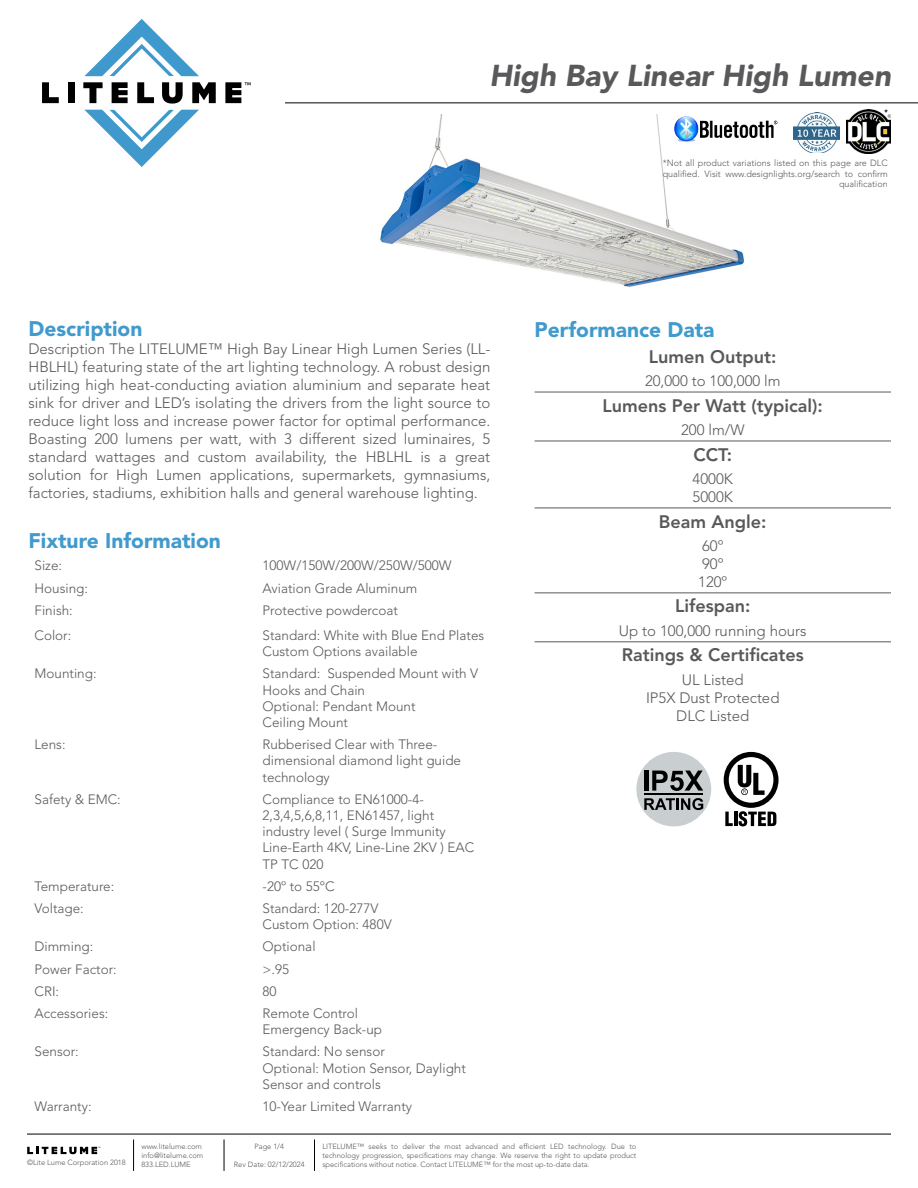
<style>
.page{position:relative;width:918px;height:1188px;background:#fff}
.page>*{position:absolute;margin:0;border:0;box-sizing:border-box;transform-origin:0 0}
.t1{font:italic 900 30px "Avenir LT Std";color:#59595c}
.t2{font:900 21px "Avenir LT Std";color:#419acd}
.t3{font:800 18px "Avenir LT Std";color:#59595c}
.t4{font:300 15px/18px "Avenir LT Std";color:#59595c}
.t5{font:300 13.5px/16.2px "Avenir LT Std";color:#59595c}
.t6{font:300 9px/10.5px "Avenir LT Std";color:#59595c;text-align:right}
.t7{font:300 7.5px/9px "Avenir LT Std";color:#59595c;text-align:justify}
</style>
<div class="page">
<hr style="left:27px;top:1134px;width:864px;height:1px;background:#000">
<hr style="left:285px;top:103px;width:633px;height:1px;background:#000">
<hr style="left:133px;top:1140px;width:1px;height:31px;background:#000">
<hr style="left:224px;top:1140px;width:1px;height:31px;background:#000">
<hr style="left:314px;top:1140px;width:1px;height:31px;background:#000">
<svg style="left:27px;top:1147px;width:73px;height:7px"></svg>
<svg style="left:42px;top:82px;width:17px;height:21px"></svg>
<div style="left:68px;top:82px;width:7px;height:21px;background:#000"></div>
<svg style="left:83px;top:82px;width:20px;height:21px"></svg>
<svg style="left:112px;top:82px;width:16px;height:21px"></svg>
<svg style="left:137px;top:82px;width:17px;height:21px"></svg>
<svg style="left:162px;top:82px;width:21px;height:22px"></svg>
<svg style="left:192px;top:82px;width:24px;height:21px"></svg>
<svg style="left:84px;top:19px;width:115px;height:57px"></svg>
<svg style="left:85px;top:110px;width:114px;height:57px"></svg>
<svg style="left:225px;top:82px;width:26px;height:21px"></svg>
<img style="left:380px;top:114px;width:364px;height:173px">
<hr style="left:535px;top:392px;width:356px;height:1px;background:#59595c">
<hr style="left:535px;top:441px;width:356px;height:1px;background:#59595c">
<hr style="left:535px;top:508px;width:356px;height:1px;background:#59595c">
<hr style="left:535px;top:593px;width:356px;height:1px;background:#59595c">
<hr style="left:535px;top:642px;width:356px;height:1px;background:#59595c">
<img style="left:794px;top:112px;width:46px;height:41px">
<svg style="left:724px;top:752px;width:55px;height:74px"></svg>
<img style="left:673px;top:114px;width:105px;height:32px">
<img style="left:847px;top:110px;width:44px;height:44px">
<div style="left:636px;top:752px;width:75px;height:74px;background:#c9cfd1;border-radius:50%"></div>
<hr style="left:644px;top:771px;width:4px;height:20px;background:#000">
<svg style="left:652px;top:771px;width:51px;height:20px"></svg>
<svg style="left:644px;top:798px;width:59px;height:12px"></svg>
<hr style="left:644px;top:794px;width:59px;height:1px;background:#000">
<h1 class="t1" style="left:489px;top:57px;width:403px">High Bay Linear High Lumen</h1>
<p class="t6" style="left:663px;top:158px;width:227px">*Not all product variations listed on this page are DLC qualified. Visit www.designlights.org/search to confirm qualification</p>
<h2 class="t2" style="left:29px;top:316px;width:115px">Description</h2>
<p class="t4" style="left:29px;top:340px;width:463px;text-align:justify">Description The LITELUME™ High Bay Linear High Lumen Series (LL-HBLHL) featuring state of the art lighting technology. A robust design utilizing high heat-conducting aviation aluminium and separate heat sink for driver and LED’s isolating the drivers from the light source to reduce light loss and increase power factor for optimal performance.<br>Boasting 200 lumens per watt, with 3 different sized luminaires, 5 standard wattages and custom availability, the HBLHL is a great solution for High Lumen applications, supermarkets, gymnasiums, factories, stadiums, exhibition halls and general warehouse lighting.</p>
<h2 class="t2" style="left:29px;top:528px;width:194px">Fixture Information</h2>
<p class="t5" style="left:35px;top:558px;width:29px">Size:</p>
<p class="t5" style="left:263px;top:558px;width:191px">100W/150W/200W/250W/500W</p>
<p class="t5" style="left:35px;top:580px;width:55px">Housing:</p>
<p class="t5" style="left:263px;top:580px;width:156px">Aviation Grade Aluminum</p>
<p class="t5" style="left:35px;top:602px;width:40px">Finish:</p>
<p class="t5" style="left:263px;top:602px;width:137px">Protective powdercoat</p>
<p class="t5" style="left:35px;top:627px;width:38px">Color:</p>
<p class="t5" style="left:263px;top:627px;width:223px">Standard: White with Blue End Plates<br>Custom Options available</p>
<p class="t5" style="left:35px;top:666px;width:64px">Mounting:</p>
<p class="t5" style="left:263px;top:666px;width:217px">Standard: Suspended Mount with V<br>Hooks and Chain<br>Optional: Pendant Mount<br>Ceiling Mount</p>
<p class="t5" style="left:35px;top:736px;width:33px">Lens:</p>
<p class="t5" style="left:263px;top:736px;width:200px">Rubberised Clear with Three&shy;dimensional diamond light guide technology</p>
<p class="t5" style="left:35px;top:791px;width:88px">Safety &amp; EMC:</p>
<p class="t5" style="left:263px;top:791px;width:213px">Compliance to EN61000-4-<br>2,3,4,5,6,8,11, EN61457, light industry level ( Surge Immunity<br>Line-Earth 4KV, Line-Line 2KV ) EAC<br>TP TC 020</p>
<p class="t5" style="left:35px;top:878px;width:81px">Temperature:</p>
<p class="t5" style="left:263px;top:878px;width:74px">-20º to 55ºC</p>
<p class="t5" style="left:35px;top:900px;width:51px">Voltage:</p>
<p class="t5" style="left:263px;top:900px;width:131px">Standard: 120-277V<br>Custom Option: 480V</p>
<p class="t5" style="left:35px;top:939px;width:60px">Dimming:</p>
<p class="t5" style="left:263px;top:939px;width:55px">Optional</p>
<p class="t5" style="left:35px;top:961px;width:84px">Power Factor:</p>
<p class="t5" style="left:263px;top:961px;width:28px">&gt;.95</p>
<p class="t5" style="left:35px;top:983px;width:26px">CRI:</p>
<p class="t5" style="left:263px;top:983px;width:16px">80</p>
<p class="t5" style="left:35px;top:1005px;width:75px">Accessories:</p>
<p class="t5" style="left:263px;top:1005px;width:121px">Remote Control<br>Emergency Back-up</p>
<p class="t5" style="left:35px;top:1044px;width:46px">Sensor:</p>
<p class="t5" style="left:263px;top:1044px;width:205px">Standard: No sensor<br>Optional: Motion Sensor, Daylight<br>Sensor and controls</p>
<p class="t5" style="left:35px;top:1098px;width:59px">Warranty:</p>
<p class="t5" style="left:263px;top:1098px;width:151px">10-Year Limited Warranty</p>
<h2 class="t2" style="left:535px;top:317px;width:181px">Performance Data</h2>
<h3 class="t3" style="left:649px;top:346px;width:129px">Lumen Output:</h3>
<p class="t4" style="left:645px;top:372px;width:137px">20,000 to 100,000 lm</p>
<h3 class="t3" style="left:603px;top:395px;width:222px">Lumens Per Watt (typical):</h3>
<p class="t4" style="left:681px;top:421px;width:65px">200 lm/W</p>
<h3 class="t3" style="left:693px;top:444px;width:40px">CCT:</h3>
<p class="t4" style="left:693px;top:470px;width:42px">4000K<br>5000K</p>
<h3 class="t3" style="left:659px;top:511px;width:109px">Beam Angle:</h3>
<p class="t4" style="left:698px;top:537px;width:31px">60º<br>90º<br>120º</p>
<h3 class="t3" style="left:675px;top:596px;width:77px">Lifespan:</h3>
<p class="t4" style="left:619px;top:622px;width:189px">Up to 100,000 running hours</p>
<h3 class="t3" style="left:622px;top:645px;width:184px">Ratings &amp; Certificates</h3>
<p class="t4" style="left:646px;top:671px;width:135px;text-align:center">UL Listed<br>IP5X Dust Protected<br>DLC Listed</p>
<p class="t7" style="left:141px;top:1142px;width:63px;text-align:left">www.litelume.com info@litelume.com<br>833.LED.LUME</p>
<p class="t7" style="left:255px;top:1142px;width:31px">Page 1/4</p>
<p class="t7" style="left:27px;top:1158px;width:100px">©Lite Lume Corporation 2018</p>
<p class="t7" style="left:234px;top:1160px;width:72px">Rev Date: 02/12/2024</p>
<p class="t7" style="left:322px;top:1142px;width:316px">LITELUME™ seeks to deliver the most advanced and efficient LED technology. Due to technology progression, specifications may change. We reserve the right to update product specifications without notice. Contact LITELUME™ for the most up-to-date data.</p>
</div>
